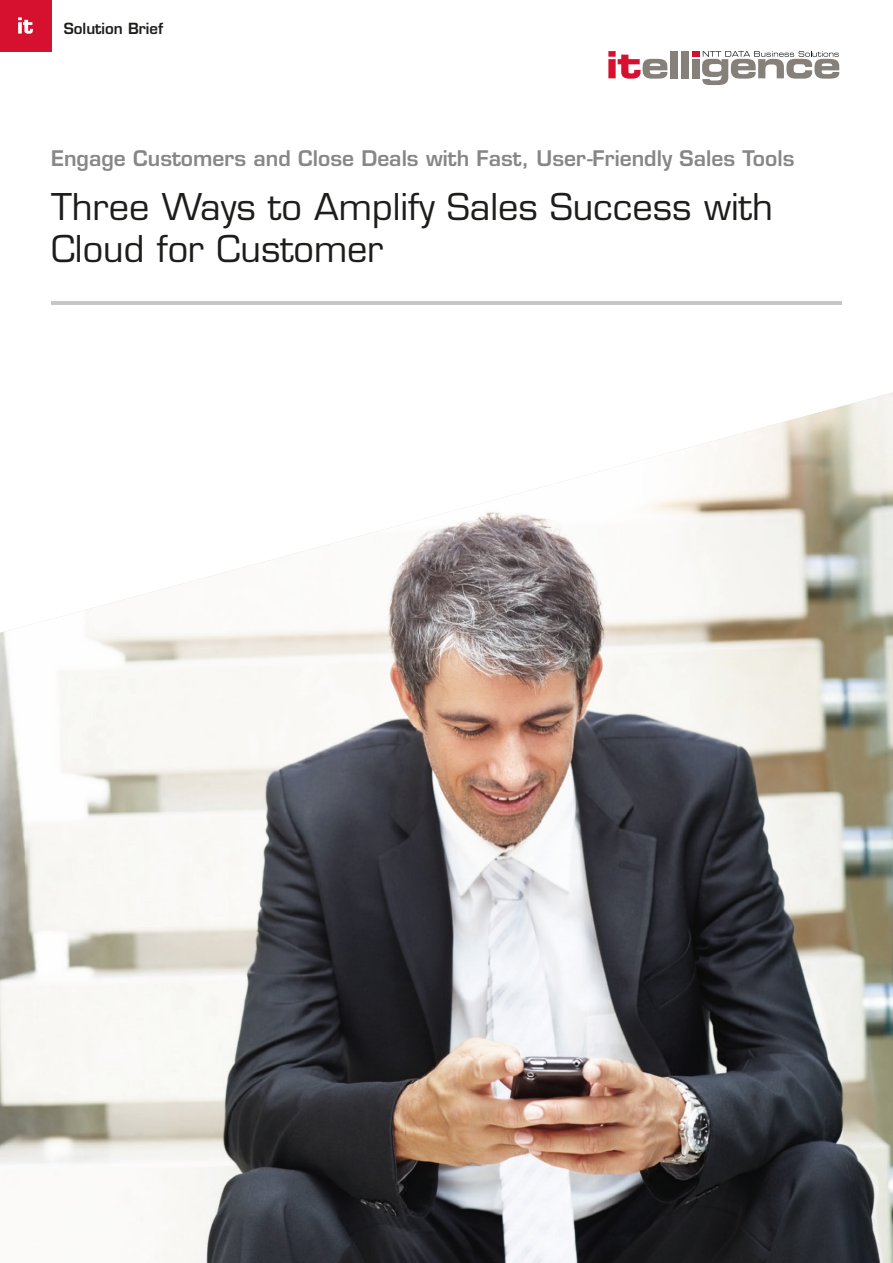
<style>
.page{position:relative;width:893px;height:1263px;background:#fff}
.page>*{position:absolute;margin:0;border:0;box-sizing:border-box;transform-origin:0 0}
.t1{font:500 36px/42px "Eurostile LTCE";color:#1d1d1b}
.t2{font:600 21px "Eurostile LTCE";color:#878787}
.t3{font:600 15px "Eurostile LTCE";color:#1d1d1b}
</style>
<div class="page">
<div style="left:0;top:0;width:51px;height:51px;background:#d61130"></div>
<svg style="left:18px;top:17px;width:15px;height:17px"></svg>
<hr style="left:51px;top:301px;width:791px;height:3px;background:#c6c6c6">
<svg style="left:608px;top:51px;width:59px;height:28px"></svg>
<div style="left:670px;top:51px;width:7px;height:27px;background:#86807b"></div>
<div style="left:681px;top:51px;width:7px;height:27px;background:#86807b"></div>
<div style="left:692px;top:51px;width:7px;height:6px;background:#d61130"></div>
<div style="left:692px;top:59px;width:7px;height:19px;background:#86807b"></div>
<svg style="left:702px;top:51px;width:137px;height:34px"></svg>
<img style="left:0;top:392px;width:893px;height:871px">
<p class="t3" style="left:64px;top:19px;width:101px">Solution Brief</p>
<p class="t2" style="left:51px;top:145px;width:745px">Engage Customers and Close Deals with Fast, User-Friendly Sales Tools</p>
<h1 class="t1" style="left:51px;top:186px;width:723px">Three Ways to Amplify Sales Success with<br>Cloud for Customer</h1>
</div>
